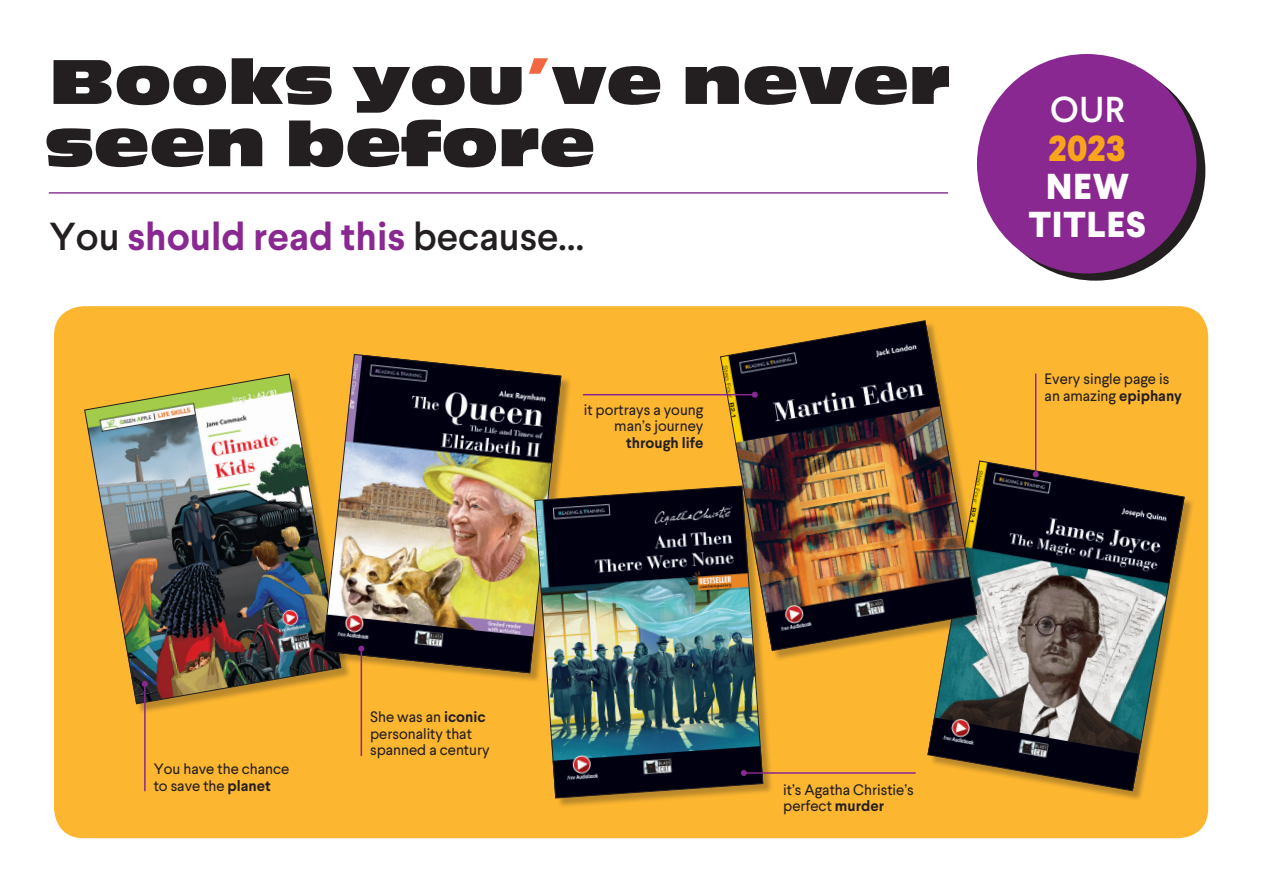
<style>
.page{position:relative;width:1263px;height:893px;background:#fff}
.page>*{position:absolute;margin:0;border:0;box-sizing:border-box;transform-origin:0 0}
.t1{font:65.7px/62.2px "Antique Oli Nor D";color:#231f20}
.t2{font:700 39px "Larsseit";color:#892890}
.t3{font:800 36px "Larsseit";letter-spacing:.02em;color:#fff}
.t4{font:800 36px "Larsseit";color:#f9a51b}
.t5{font:500 36px "Larsseit";color:#fff}
.t6{font:15px/16.5px "Larsseit";color:#231f20}
.s1{color:#f26640}
.s2{font-weight:500;color:#231f20}
.s3{font-weight:700}
</style>
<div class="page">
<hr style="left:49px;top:192px;width:899px;height:2px;background:#9953a1">
<svg style="left:986px;top:61px;width:219px;height:220px;background:#2d242b"></svg>
<div style="left:977px;top:54px;width:219px;height:219px;background:#892890;border-radius:50%"></div>
<div style="left:54px;top:306px;width:1154px;height:532px;background:#fcb630;border-radius:30px"></div>
<div style="left:86px;top:375px;width:266px;height:339px;background:#231f20;opacity:.3"></div>
<img style="left:84px;top:373px;width:258px;height:332px">
<div style="left:325px;top:356px;width:247px;height:328px;background:#231f20;opacity:.3"></div>
<img style="left:322px;top:354px;width:240px;height:320px">
<div style="left:536px;top:487px;width:238px;height:322px;background:#231f20;opacity:.3"></div>
<img style="left:534px;top:485px;width:230px;height:314px">
<div style="left:929px;top:462px;width:266px;height:339px;background:#231f20;opacity:.3"></div>
<svg style="left:927px;top:460px;width:258px;height:332px"></svg>
<hr style="left:144px;top:684px;width:2px;height:107px;background:#892890">
<svg style="left:142px;top:681px;width:6px;height:6px"></svg>
<hr style="left:361px;top:649px;width:1px;height:107px;background:#892890">
<svg style="left:358px;top:646px;width:6px;height:6px"></svg>
<hr style="left:744px;top:772px;width:172px;height:2px;background:#892890">
<svg style="left:741px;top:770px;width:6px;height:6px"></svg>
<hr style="left:1035px;top:373px;width:1px;height:101px;background:#892890">
<svg style="left:1033px;top:471px;width:6px;height:6px"></svg>
<div style="left:722px;top:322px;width:265px;height:339px;background:#231f20;opacity:.3"></div>
<img style="left:719px;top:320px;width:259px;height:331px">
<hr style="left:583px;top:394px;width:172px;height:1px;background:#892890">
<svg style="left:752px;top:392px;width:6px;height:6px"></svg>
<p class="t1" style="left:45px;top:51px;width:906px">Books you<span class="s1">’</span>ve never seen before</p>
<p class="t2" style="left:49px;top:210px;width:536px"><span class="s2">You</span> should read this <span class="s2">because…</span></p>
<p class="t6" style="left:584px;top:401px;width:121px;text-align:right">it portrays a young man’s journey <span class="s3">through life</span></p>
<p class="t5" style="left:1050px;top:86px;width:77px">OUR</p>
<p class="t4" style="left:1048px;top:124px;width:79px">2023</p>
<p class="t3" style="left:1046px;top:162px;width:85px">NEW</p>
<p class="t3" style="left:1029px;top:200px;width:119px">TITLES</p>
<p class="t6" style="left:1044px;top:371px;width:139px">Every single page is an amazing <span class="s3">epiphany</span></p>
<p class="t6" style="left:154px;top:761px;width:137px">You have the chance to save the <span class="s3">planet</span></p>
<p class="t6" style="left:370px;top:709px;width:121px">She was an <span class="s3">iconic </span>personality that spanned a century</p>
<p class="t6" style="left:783px;top:781px;width:132px">it’s Agatha Christie’s perfect <span class="s3">murder</span></p>
</div>
